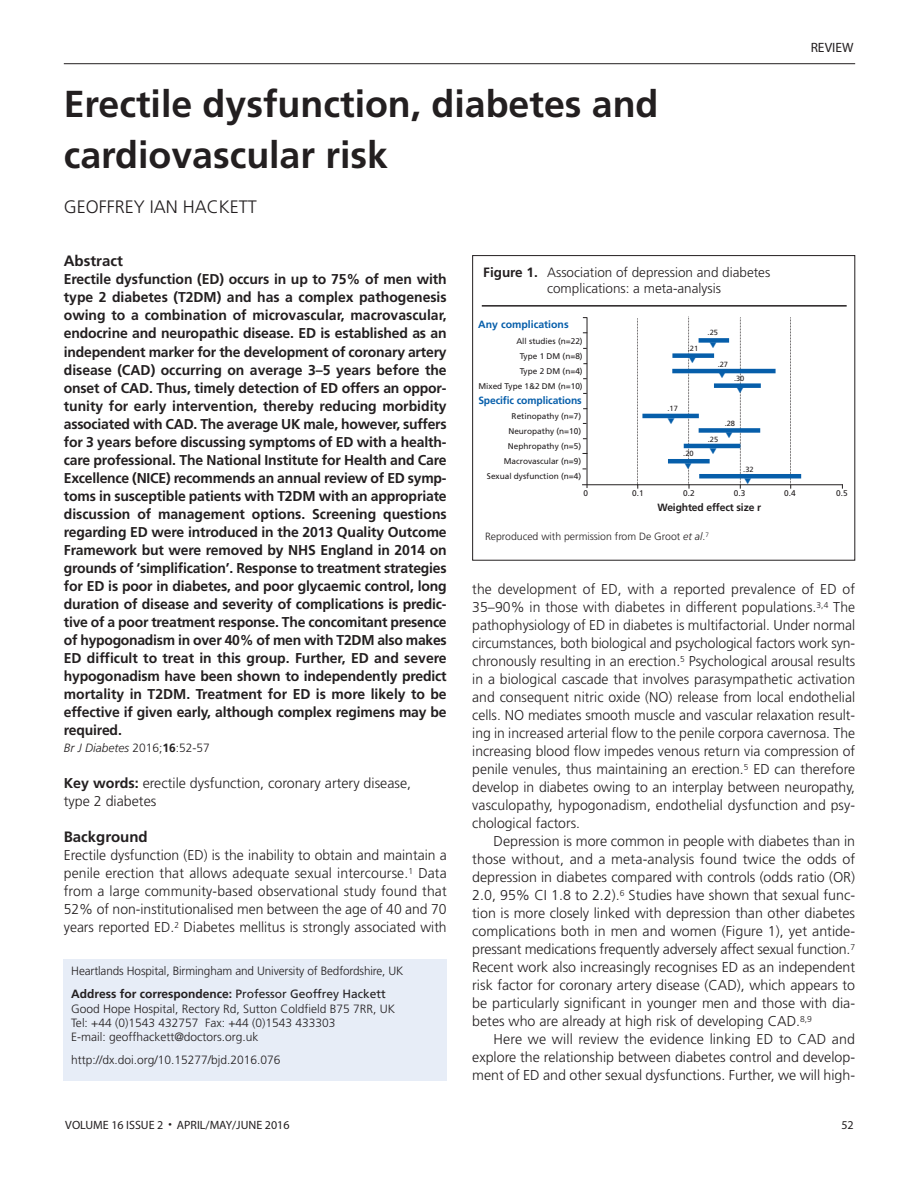
<style>
.page{position:relative;width:919px;height:1191px;background:#fff}
.page>*{position:absolute;margin:0;border:0;box-sizing:border-box;transform-origin:0 0}
.t1{font:700 37.5px/50.7px "Frutiger";color:#231f20}
.t2{font:300 18px "Frutiger";color:#231f20}
.t3{font:700 15px "Frutiger";color:#231f20}
.t4{font:300 14.25px/18px "Frutiger";color:#231f20;text-align:justify}
.t5{font:700 14.25px/18px "Frutiger";letter-spacing:-.01em;color:#231f20;text-align:justify}
.t6{font:300 13.5px/16.2px "Frutiger";color:#231f20}
.t7{font:13.5px "Myriad Pro";color:#231f20}
.t8{font:300 12px/14.4px "Frutiger";color:#231f20}
.t9{font:12px "Myriad Pro";color:#231f20}
.t10{font:italic 300 12px "Frutiger";color:#231f20}
.t11{font:300 10.5px "Frutiger";color:#231f20}
.t12{font:700 10.5px "Frutiger";letter-spacing:-.01em;color:#065eaa}
.t13{font:700 10.5px "Frutiger";letter-spacing:-.01em;color:#231f20}
.t14{font:8.25px/15px "Frutiger";color:#231f20;text-align:right}
.t15{font:7.5px "Frutiger";color:#231f20}
.s1{font-style:normal}
.s2{font-weight:700;font-style:normal}
.s3{font-weight:700}
.s4{font-weight:400}
.s5{font-style:italic}
</style>
<div class="page">
<hr style="left:64px;top:63px;width:791px;height:1px;background:#231f20">
<div style="left:64px;top:958px;width:383px;height:122px;background:#e7edf7"></div>
<div style="left:472px;top:255px;width:383px;height:305px;border:1px solid #231f20"></div>
<hr style="left:481px;top:305px;width:365px;height:1px;background:#231f20">
<hr style="left:586px;top:317px;width:1px;height:171px;background:#231f20">
<hr style="left:582px;top:484px;width:259px;height:1px;background:#231f20">
<svg style="left:637px;top:318px;width:1px;height:170px"></svg>
<svg style="left:790px;top:317px;width:1px;height:171px"></svg>
<div style="left:698px;top:338px;width:31px;height:5px;background:#065eaa"></div>
<div style="left:672px;top:353px;width:42px;height:5px;background:#065eaa"></div>
<hr style="left:672px;top:369px;width:103px;height:4px;background:#065eaa">
<div style="left:714px;top:383px;width:46px;height:5px;background:#065eaa"></div>
<hr style="left:642px;top:414px;width:56px;height:4px;background:#065eaa">
<div style="left:698px;top:428px;width:62px;height:5px;background:#065eaa"></div>
<hr style="left:683px;top:444px;width:57px;height:4px;background:#065eaa">
<hr style="left:668px;top:459px;width:41px;height:4px;background:#065eaa">
<hr style="left:699px;top:474px;width:102px;height:4px;background:#065eaa">
<svg style="left:684px;top:316px;width:11px;height:172px"></svg>
<svg style="left:709px;top:317px;width:42px;height:171px"></svg>
<h1 class="t1" style="left:64px;top:82px;width:596px">Erectile dysfunction, diabetes and cardiovascular risk</h1>
<p class="t2" style="left:64px;top:200px;width:194px">GEOFFREY IAN HACKETT</p>
<p class="t7" style="left:810px;top:42px;width:44px">REVIEW</p>
<p class="t3" style="left:64px;top:255px;width:61px">Abstract</p>
<p class="t5" style="left:64px;top:272px;width:384px">Erectile dysfunction (ED) occurs in up to 75% of men with type 2 diabetes (T2DM) and has a complex pathogenesis owing to a combination of microvascular, macrovascular, endocrine and neuropathic disease. ED is established as an independent marker for the development of coronary artery disease (CAD) occurring on average 3–5 years before the onset of CAD. Thus, timely detection of ED offers an oppor&shy;tunity for early intervention, thereby reducing morbidity associated with CAD. The average UK male, however, suffers for 3 years before discussing symptoms of ED with a health&shy;care professional. The National Institute for Health and Care Excellence (NICE) recommends an annual review of ED symp&shy;toms in susceptible patients with T2DM with an appropriate discussion of management options. Screening questions regarding ED were introduced in the 2013 Quality Outcome Framework but were removed by NHS England in 2014 on grounds of ‘simplification’. Response to treatment strategies for ED is poor in diabetes, and poor glycaemic control, long duration of disease and severity of complications is predic&shy;tive of a poor treatment response. The concomitant presence of hypogonadism in over 40% of men with T2DM also makes ED difficult to treat in this group. Further, ED and severe hypogonadism have been shown to independently predict mortality in T2DM. Treatment for ED is more likely to be effective if given early, although complex regimens may be required.</p>
<p class="t10" style="left:64px;top:742px;width:147px">Br J Diabetes <span class="s1">2016;</span><span class="s2">16</span><span class="s1">:52-57</span></p>
<p class="t4" style="left:64px;top:775px;width:349px"><span class="s3">Key words:</span> erectile dysfunction, coronary artery disease, type 2 diabetes</p>
<p class="t3" style="left:64px;top:830px;width:85px">Background</p>
<p class="t4" style="left:64px;top:847px;width:384px">Erectile dysfunction (ED) is the inability to obtain and maintain a penile erection that allows adequate sexual intercourse.<sup>1</sup> Data from a large community-based observational study found that 52% of non-institutionalised men between the age of 40 and 70 years reported ED.<sup>2</sup> Diabetes mellitus is strongly associated with</p>
<p class="t8" style="left:71px;top:960px;width:333px;line-height:23px">Heartlands Hospital, Birmingham and University of Bedfordshire, UK<br><span class="s3">Address for correspondence:</span> <span class="s4">Professor Geoffrey Hackett</span></p>
<p class="t8" style="left:71px;top:1002px;width:325px">Good Hope Hospital, Rectory Rd, Sutton Coldfield B75 7RR, UK<br>Tel: +44 (0)1543 432757 Fax: +44 (0)1543 433303<br>E-mail: geoffhackett@doctors.org.uk</p>
<p class="t8" style="left:71px;top:1054px;width:211px">http://dx.doi.org/10.15277/bjd.2016.076</p>
<p class="t6" style="left:547px;top:265px;width:225px;text-indent:-64px"><span class="s3">Figure 1.</span> Association of depression and diabetes complications: a meta-analysis</p>
<p class="t12" style="left:478px;top:320px;width:92px">Any complications</p>
<p class="t14" style="left:478px;top:334px;width:106px">All studies (n=22)<br>Type 1 DM (n=8)<br>Type 2 DM (n=4)<br>Mixed Type 1&amp;2 DM (n=10)</p>
<p class="t12" style="left:478px;top:396px;width:105px">Specific complications</p>
<p class="t14" style="left:487px;top:409px;width:96px">Retinopathy (n=7)<br>Neuropathy (n=10)<br>Nephropathy (n=5)<br>Macrovascular (n=9)<br>Sexual dysfunction (n=4)</p>
<p class="t15" style="left:687px;top:345px;width:12px">.21</p>
<p class="t15" style="left:667px;top:406px;width:12px">.17</p>
<p class="t15" style="left:683px;top:450px;width:12px">.20</p>
<p class="t15" style="left:707px;top:329px;width:12px">.25</p>
<p class="t15" style="left:717px;top:362px;width:12px">.27</p>
<p class="t15" style="left:734px;top:376px;width:12px">.30</p>
<p class="t15" style="left:724px;top:421px;width:12px">.28</p>
<p class="t15" style="left:707px;top:436px;width:12px">.25</p>
<p class="t15" style="left:743px;top:466px;width:12px">.32</p>
<p class="t14" style="left:583px;top:486px;width:6px">0</p>
<p class="t14" style="left:632px;top:486px;width:13px">0.1</p>
<p class="t14" style="left:683px;top:486px;width:13px">0.2</p>
<p class="t14" style="left:733px;top:486px;width:13px">0.3</p>
<p class="t14" style="left:784px;top:486px;width:13px">0.4</p>
<p class="t14" style="left:836px;top:486px;width:13px">0.5</p>
<p class="t13" style="left:657px;top:503px;width:105px">Weighted effect size r</p>
<p class="t11" style="left:485px;top:532px;width:225px">Reproduced with permission from De Groot <span class="s5">et al</span>.<sup>7</sup></p>
<p class="t4" style="left:472px;top:581px;width:384px">the development of ED, with a reported prevalence of ED of 35–90% in those with diabetes in different populations.<sup>3,4</sup> The pathophysiology of ED in diabetes is multifactorial. Under normal circumstances, both biological and psychological factors work syn&shy;chronously resulting in an erection.<sup>5</sup> Psychological arousal results in a biological cascade that involves parasympathetic activation and consequent nitric oxide (NO) release from local endothelial cells. NO mediates smooth muscle and vascular relaxation result&shy;ing in increased arterial flow to the penile corpora cavernosa. The increasing blood flow impedes venous return via compression of penile venules, thus maintaining an erection.<sup>5</sup> ED can therefore develop in diabetes owing to an interplay between neuropathy, vasculopathy, hypogonadism, endothelial dysfunction and psy&shy;chological factors.</p>
<p class="t4" style="left:472px;top:833px;width:384px;text-indent:21px">Depression is more common in people with diabetes than in those without, and a meta-analysis found twice the odds of depression in diabetes compared with controls (odds ratio (OR)<br>2.0, 95% CI 1.8 to 2.2).<sup>6</sup> Studies have shown that sexual func&shy;tion is more closely linked with depression than other diabetes complications both in men and women (Figure 1), yet antide&shy;pressant medications frequently adversely affect sexual function.<sup>7<br></sup>Recent work also increasingly recognises ED as an independent risk factor for coronary artery disease (CAD), which appears to be particularly significant in younger men and those with dia&shy;betes who are already at high risk of developing CAD.<sup>8,9</sup></p>
<p class="t4" style="left:472px;top:1031px;width:384px;text-indent:21px">Here we will review the evidence linking ED to CAD and explore the relationship between diabetes control and develop&shy;ment of ED and other sexual dysfunctions. Further, we will high-</p>
<p class="t9" style="left:65px;top:1120px;width:226px">VOLUME 16 ISSUE 2 ● APRIL/MAY/JUNE 2016</p>
<p class="t9" style="left:841px;top:1120px;width:14px">52</p>
</div>
